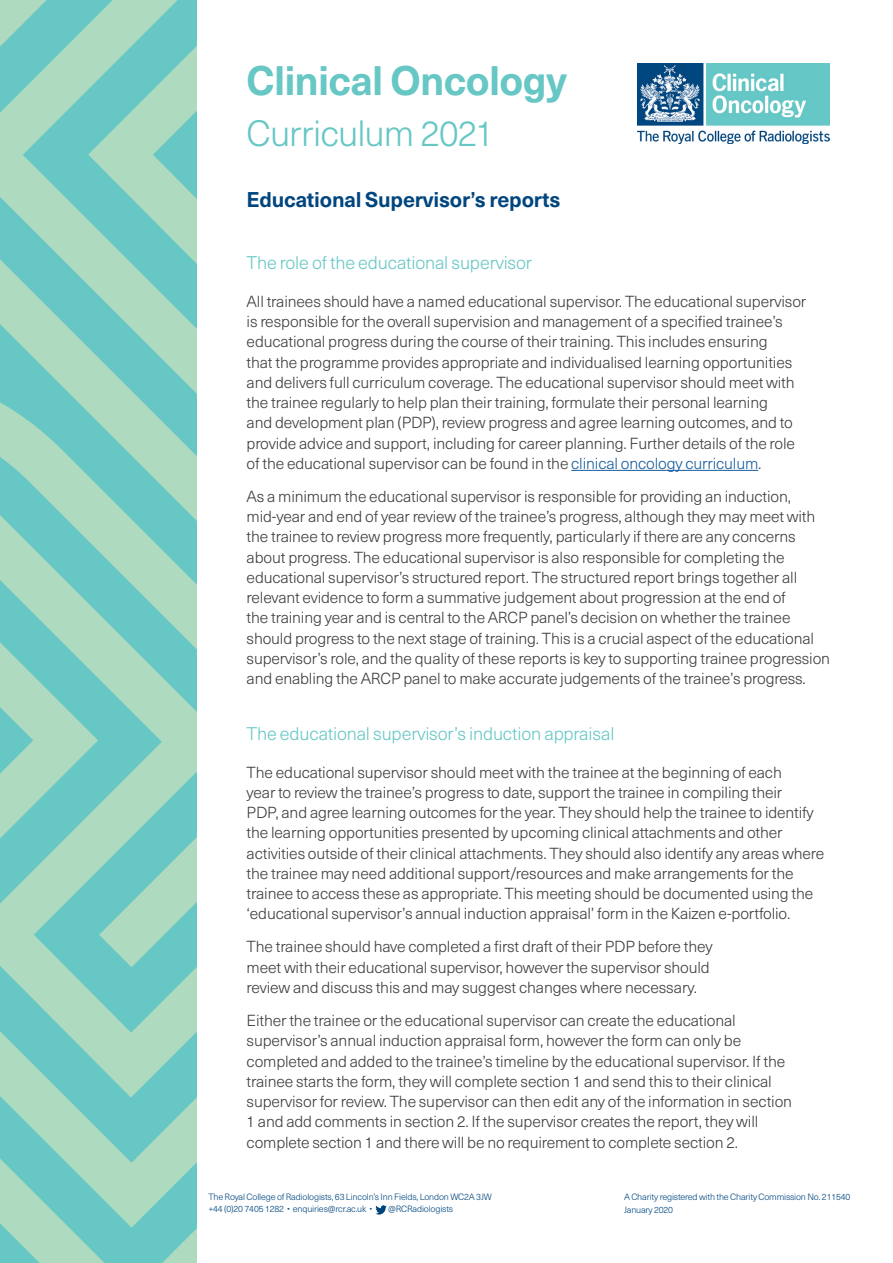
<style>
.page{position:relative;width:893px;height:1263px;background:#fff}
.page>*{position:absolute;margin:0;border:0;box-sizing:border-box;transform-origin:0 0}
.t1{font:700 40.5px "Neue Haas Unica Pro";letter-spacing:-.02em;color:#66c7c5}
.t2{font:300 36px "Neue Haas Unica Pro";letter-spacing:-.03em;color:#66c7c5}
.t3{font:700 21px "Neue Haas Unica Pro";letter-spacing:-.01em;color:#00467e}
.t4{font:300 18px "Neue Haas Unica Pro";letter-spacing:-.01em;color:#66c7c5}
.t5{font:300 15.75px/20.2px "Neue Haas Unica Pro";letter-spacing:-.01em;color:#3e3e3f}
.t6{font:300 9px/12.8px "Neue Haas Unica Pro";letter-spacing:-.02em;color:#00467e}
.s1{color:#175d9e}
</style>
<div class="page">
<hr style="left:571px;top:470px;width:187px;height:1px;background:#175d9e">
<svg style="left:375px;top:1205px;width:12px;height:9px"></svg>
<img style="left:638px;top:64px;width:191px;height:80px">
<svg style="left:0;top:0;width:197px;height:334px;background:#8bd0c1"></svg>
<svg style="left:0;top:334px;width:197px;height:929px;background:#89d0c1"></svg>
<h1 class="t1" style="left:247px;top:56px;width:322px">Clinical Oncology</h1>
<h2 class="t2" style="left:247px;top:112px;width:250px">Curriculum 2021</h2>
<h3 class="t3" style="left:247px;top:187px;width:315px">Educational Supervisor’s reports</h3>
<p class="t4" style="left:247px;top:252px;width:287px">The role of the educational supervisor</p>
<p class="t5" style="left:247px;top:291px;width:561px">All trainees should have a named educational supervisor. The educational supervisor is responsible for the overall supervision and management of a specified trainee’s educational progress during the course of their training. This includes ensuring<br>that the programme provides appropriate and individualised learning opportunities and delivers full curriculum coverage. The educational supervisor should meet with the trainee regularly to help plan their training, formulate their personal learning<br>and development plan (PDP), review progress and agree learning outcomes, and to provide advice and support, including for career planning. Further details of the role of the educational supervisor can be found in the <span class="s1">clinical oncology curriculum</span>.</p>
<p class="t5" style="left:247px;top:486px;width:585px">As a minimum the educational supervisor is responsible for providing an induction, mid-year and end of year review of the trainee’s progress, although they may meet with the trainee to review progress more frequently, particularly if there are any concerns about progress. The educational supervisor is also responsible for completing the educational supervisor’s structured report. The structured report brings together all relevant evidence to form a summative judgement about progression at the end of<br>the training year and is central to the ARCP panel’s decision on whether the trainee should progress to the next stage of training. This is a crucial aspect of the educational supervisor’s role, and the quality of these reports is key to supporting trainee progression and enabling the ARCP panel to make accurate judgements of the trainee’s progress.</p>
<p class="t4" style="left:247px;top:723px;width:369px">The educational supervisor’s induction appraisal</p>
<p class="t5" style="left:247px;top:762px;width:579px">The educational supervisor should meet with the trainee at the beginning of each<br>year to review the trainee’s progress to date, support the trainee in compiling their<br>PDP, and agree learning outcomes for the year. They should help the trainee to identify the learning opportunities presented by upcoming clinical attachments and other activities outside of their clinical attachments. They should also identify any areas where the trainee may need additional support/resources and make arrangements for the trainee to access these as appropriate. This meeting should be documented using the ‘educational supervisor’s annual induction appraisal’ form in the Kaizen e-portfolio.</p>
<p class="t5" style="left:247px;top:937px;width:467px">The trainee should have completed a first draft of their PDP before they meet with their educational supervisor, however the supervisor should review and discuss this and may suggest changes where necessary.</p>
<p class="t5" style="left:247px;top:1010px;width:547px">Either the trainee or the educational supervisor can create the educational supervisor’s annual induction appraisal form, however the form can only be completed and added to the trainee’s timeline by the educational supervisor. If the trainee starts the form, they will complete section 1 and send this to their clinical supervisor for review. The supervisor can then edit any of the information in section 1 and add comments in section 2. If the supervisor creates the report, they will complete section 1 and there will be no requirement to complete section 2.</p>
<p class="t6" style="left:208px;top:1190px;width:285px">The Royal College of Radiologists, 63 Lincoln’s Inn Fields, London WC2A 3JW +44 (0)20 7405 1282 • enquiries@rcr.ac.uk •</p>
<p class="t6" style="left:388px;top:1203px;width:67px">@RCRadiologists</p>
<p class="t6" style="left:624px;top:1190px;width:228px">A Charity registered with the Charity Commission No. 211540<br>January 2020</p>
</div>
